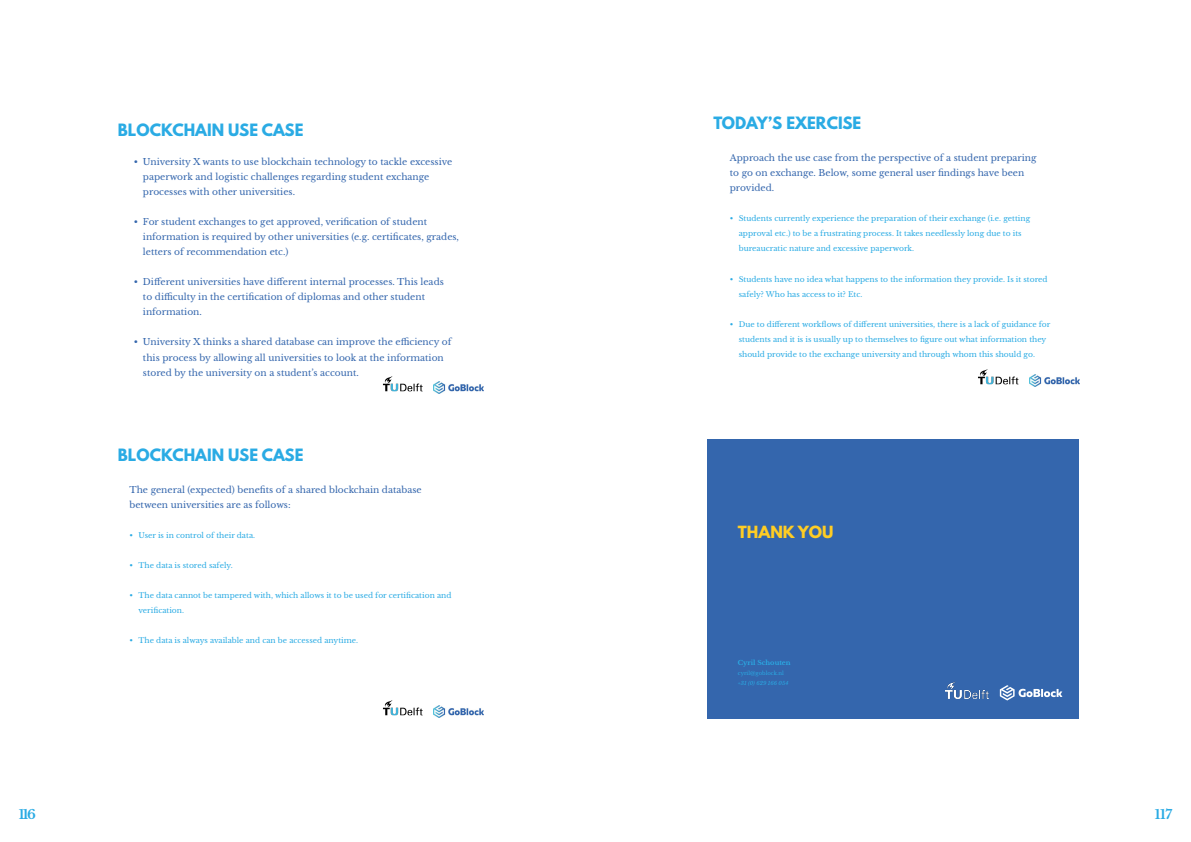
<style>
.page{position:relative;width:1191px;height:842px;background:#fff}
.page>*{position:absolute;margin:0;border:0;box-sizing:border-box;transform-origin:0 0}
.t1{font:700 15.1px "League Spartan";color:#2aabe4}
.t2{font:700 14.9px "League Spartan";color:#ffcd24}
.t3{font:700 13px "Libre Baskerville";letter-spacing:-.07em;color:#2aabe4}
.t4{font:9px/15.1px "Libre Baskerville";color:#3466ad}
.t5{font:7.5px/15.1px "Libre Baskerville";color:#2aabe4}
.t6{font:700 6.6px "Libre Baskerville";color:#2aabe4}
.t7{font:5.3px/10px "Libre Baskerville";color:#2aabe4}
.s1{font-style:italic}
</style>
<div class="page">
<div style="left:707px;top:439px;width:372px;height:279px;background:#3466ad"></div>
<svg style="left:999px;top:685px;width:63px;height:15px"></svg>
<img style="left:945px;top:681px;width:44px;height:17px">
<img style="left:382px;top:700px;width:41px;height:16px">
<img style="left:434px;top:705px;width:50px;height:13px">
<img style="left:382px;top:376px;width:41px;height:16px">
<img style="left:434px;top:381px;width:50px;height:13px">
<img style="left:978px;top:369px;width:41px;height:16px">
<img style="left:1029px;top:374px;width:50px;height:12px">
<p class="t1" style="left:118px;top:119px;width:187px">BLOCKCHAIN USE CASE</p>
<p class="t4" style="left:143px;top:154px;width:311px;text-indent:-9px">• University X wants to use blockchain technology to tackle excessive paperwork and logistic challenges regarding student exchange processes with other universities.</p>
<p class="t4" style="left:143px;top:214px;width:317px;text-indent:-9px">• For student exchanges to get approved, verification of student information is required by other universities (e.g. certificates, grades, letters of recommendation etc.)</p>
<p class="t4" style="left:143px;top:274px;width:302px;text-indent:-9px">• Different universities have different internal processes. This leads to difficulty in the certification of diplomas and other student information.</p>
<p class="t4" style="left:143px;top:335px;width:310px;text-indent:-9px">• University X thinks a shared database can improve the efficiency of this process by allowing all universities to look at the information stored by the university on a student’s account.</p>
<p class="t1" style="left:118px;top:443px;width:187px">BLOCKCHAIN USE CASE</p>
<p class="t4" style="left:129px;top:482px;width:294px">The general (expected) benefits of a shared blockchain database between universities are as follows:</p>
<p class="t5" style="left:129px;top:528px;width:127px">• User is in control of their data.</p>
<p class="t5" style="left:129px;top:558px;width:105px">• The data is stored safely.</p>
<p class="t5" style="left:138px;top:588px;width:314px;text-indent:-9px">• The data cannot be tampered with, which allows it to be used for certification and verification.</p>
<p class="t5" style="left:129px;top:633px;width:230px">• The data is always available and can be accessed anytime.</p>
<p class="t1" style="left:713px;top:111px;width:149px">TODAY’S EXERCISE</p>
<p class="t4" style="left:729px;top:150px;width:308px">Approach the use case from the perspective of a student preparing to go on exchange. Below, some general user findings have been provided.</p>
<p class="t5" style="left:739px;top:211px;width:293px;text-indent:-9px">• Students currently experience the preparation of their exchange (i.e. getting approval etc.) to be a frustrating process. It takes needlessly long due to its bureaucratic nature and excessive paperwork.</p>
<p class="t5" style="left:739px;top:271px;width:310px;text-indent:-9px">• Students have no idea what happens to the information they provide. Is it stored safely? Who has access to it? Etc.</p>
<p class="t5" style="left:739px;top:316px;width:313px;text-indent:-9px">• Due to different workflows of different universities, there is a lack of guidance for students and it is is usually up to themselves to figure out what information they should provide to the exchange university and through whom this should go.</p>
<p class="t2" style="left:738px;top:520px;width:97px">THANK YOU</p>
<p class="t6" style="left:738px;top:659px;width:54px">Cyril Schouten</p>
<p class="t7" style="left:738px;top:668px;width:52px">cyril@goblock.nl <span class="s1">+31 (0) 629 166 054</span></p>
<h3 class="t3" style="left:19px;top:806px;width:19px">116</h3>
<h3 class="t3" style="left:1155px;top:806px;width:19px">117</h3>
</div>
